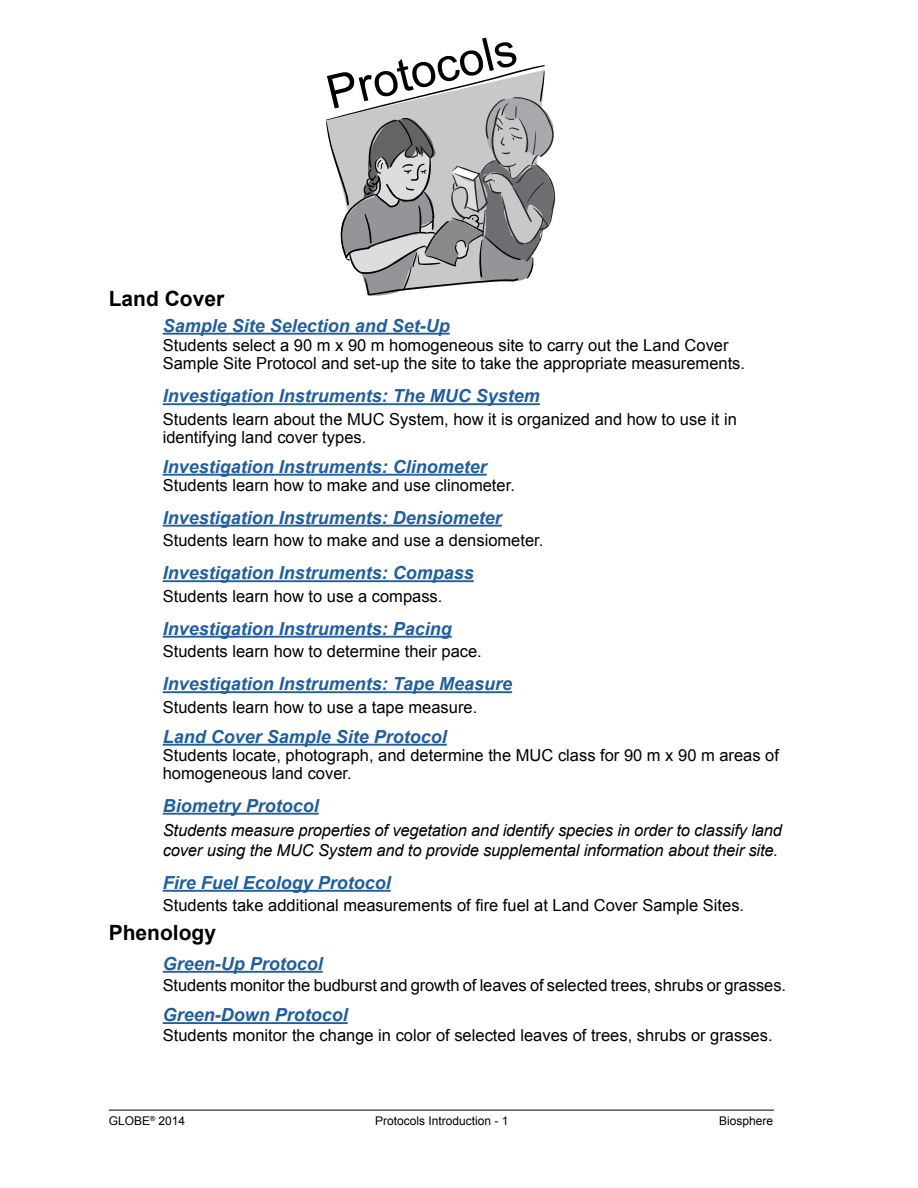
<style>
.page{position:relative;width:918px;height:1188px;background:#fff}
.page>*{position:absolute;margin:0;border:0;box-sizing:border-box;transform-origin:0 0}
.t1{font:46.5px "Arial";color:#000}
.t2{font:700 21px "Arial";color:#000}
.t3{font:italic 700 18px "Arial";color:#215e9e}
.t4{font:16.5px/18px "Arial";color:#000}
.t5{font:italic 16.5px/19.8px "Arial";letter-spacing:-.01em;color:#000}
.t6{font:12px "Arial";color:#000}
</style>
<div class="page">
<hr style="left:109px;top:1110px;width:665px;height:1px;background:#000">
<svg style="left:326px;top:65px;width:230px;height:231px"></svg>
<hr style="left:163px;top:333px;width:287px;height:2px;background:#215e9e">
<hr style="left:163px;top:403px;width:377px;height:2px;background:#215e9e">
<hr style="left:163px;top:474px;width:324px;height:2px;background:#215e9e">
<hr style="left:163px;top:525px;width:339px;height:2px;background:#215e9e">
<hr style="left:163px;top:580px;width:311px;height:2px;background:#215e9e">
<hr style="left:163px;top:636px;width:289px;height:2px;background:#215e9e">
<hr style="left:163px;top:691px;width:349px;height:2px;background:#215e9e">
<hr style="left:163px;top:744px;width:284px;height:2px;background:#215e9e">
<hr style="left:163px;top:813px;width:156px;height:2px;background:#215e9e">
<hr style="left:163px;top:890px;width:228px;height:2px;background:#215e9e">
<hr style="left:163px;top:971px;width:160px;height:2px;background:#215e9e">
<hr style="left:163px;top:1022px;width:185px;height:2px;background:#215e9e">
<h1 class="t1" style="left:320px;top:65px;width:195px;rotate:-14deg">Protocols</h1>
<p class="t2" style="left:109px;top:285px;width:117px">Land Cover</p>
<p class="t3" style="left:163px;top:313px;width:289px">Sample Site Selection and Set-Up</p>
<p class="t4" style="left:163px;top:337px;width:584px">Students select a 90 m x 90 m homogeneous site to carry out the Land Cover<br>Sample Site Protocol and set-up the site to take the appropriate measurements.</p>
<p class="t3" style="left:163px;top:384px;width:379px">Investigation Instruments: The MUC System</p>
<p class="t4" style="left:163px;top:410px;width:576px">Students learn about the MUC System, how it is organized and how to use it in identifying land cover types.</p>
<p class="t3" style="left:163px;top:454px;width:326px">Investigation Instruments: Clinometer</p>
<p class="t4" style="left:163px;top:476px;width:354px">Students learn how to make and use clinometer.</p>
<p class="t3" style="left:163px;top:505px;width:341px">Investigation Instruments: Densiometer</p>
<p class="t4" style="left:163px;top:532px;width:382px">Students learn how to make and use a densiometer.</p>
<p class="t3" style="left:163px;top:561px;width:313px">Investigation Instruments: Compass</p>
<p class="t4" style="left:163px;top:587px;width:281px">Students learn how to use a compass.</p>
<p class="t3" style="left:163px;top:616px;width:291px">Investigation Instruments: Pacing</p>
<p class="t4" style="left:163px;top:643px;width:321px">Students learn how to determine their pace.</p>
<p class="t3" style="left:163px;top:672px;width:351px">Investigation Instruments: Tape Measure</p>
<p class="t4" style="left:163px;top:698px;width:316px">Students learn how to use a tape measure.</p>
<p class="t3" style="left:163px;top:724px;width:286px">Land Cover Sample Site Protocol</p>
<p class="t4" style="left:163px;top:746px;width:618px">Students locate, photograph, and determine the MUC class for 90 m x 90 m areas of homogeneous land cover.</p>
<p class="t3" style="left:163px;top:793px;width:158px">Biometry Protocol</p>
<p class="t5" style="left:163px;top:821px;width:621px">Students measure properties of vegetation and identify species in order to classify land cover using the MUC System and to provide supplemental information about their site.</p>
<p class="t3" style="left:163px;top:871px;width:230px">Fire Fuel Ecology Protocol</p>
<p class="t4" style="left:163px;top:897px;width:583px">Students take additional measurements of fire fuel at Land Cover Sample Sites.</p>
<p class="t2" style="left:109px;top:919px;width:109px">Phenology</p>
<p class="t3" style="left:163px;top:952px;width:162px">Green-Up Protocol</p>
<p class="t4" style="left:163px;top:977px;width:625px">Students monitor the budburst and growth of leaves of selected trees, shrubs or grasses.</p>
<p class="t3" style="left:163px;top:1003px;width:187px">Green-Down Protocol</p>
<p class="t4" style="left:163px;top:1026px;width:611px">Students monitor the change in color of selected leaves of trees, shrubs or grasses.</p>
<p class="t6" style="left:109px;top:1113px;width:78px">GLOBE<sup>®</sup> 2014</p>
<p class="t6" style="left:375px;top:1113px;width:135px">Protocols Introduction - 1</p>
<p class="t6" style="left:719px;top:1113px;width:56px">Biosphere</p>
</div>
